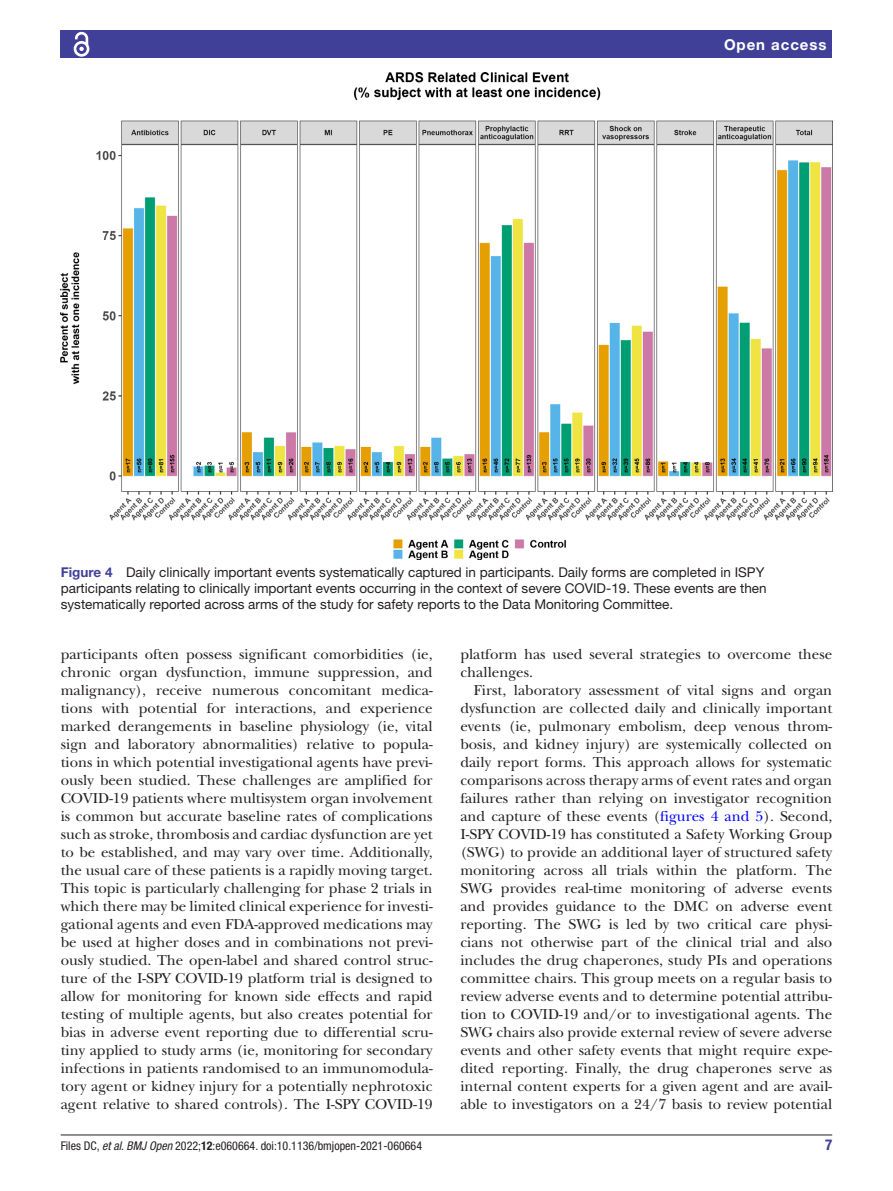
<style>
.page{position:relative;width:893px;height:1191px;background:#fff}
.page>*{position:absolute;margin:0;border:0;box-sizing:border-box;transform-origin:0 0}
.t1{font:15px/18px "New Baskerville";color:#231f20;text-align:justify}
.t2{font:700 15px "Helvetica Neue LT Std";letter-spacing:.065em;color:#fff}
.t3{font:700 condensed 15px "Helvetica Neue LT Std";color:#414099}
.t4{font:13.5px/16.2px "Helvetica Neue LT Std";color:#231f20}
.t5{font:condensed 12px "Helvetica Neue LT Std";color:#231f20}
.s1{font-weight:700;color:#414099}
.s2{color:#00f}
.s3{font-style:italic}
.s4{font-weight:700}
</style>
<div class="page">
<hr style="left:61px;top:1134px;width:771px;height:1px;background:#231f20">
<div style="left:61px;top:31px;width:771px;height:27px;background:#414099"></div>
<svg style="left:73px;top:31px;width:17px;height:26px"></svg>
<img style="left:61px;top:73px;width:771px;height:486px">
<p class="t2" style="left:724px;top:35px;width:104px">Open access</p>
<p class="t4" style="left:61px;top:564px;width:707px"><span class="s1">Figure 4</span> Daily clinically important events systematically captured in participants. Daily forms are completed in ISPY participants relating to clinically important events occurring in the context of severe COVID-19. These events are then systematically reported across arms of the study for safety reports to the Data Monitoring Committee.</p>
<p class="t1" style="left:61px;top:645px;width:373px">participants often possess significant comorbidities (ie, chronic organ dysfunction, immune suppression, and malignancy), receive numerous concomitant medica&shy;tions with potential for interactions, and experience marked derangements in baseline physiology (ie, vital sign and laboratory abnormalities) relative to popula&shy;tions in which potential investigational agents have previ&shy;ously been studied. These challenges are amplified for COVID-19 patients where multisystem organ involvement is common but accurate baseline rates of complications such as stroke, thrombosis and cardiac dysfunction are yet to be established, and may vary over time. Additionally, the usual care of these patients is a rapidly moving target.<br>This topic is particularly challenging for phase 2 trials in which there may be limited clinical experience for investi&shy;gational agents and even FDA-approved medications may be used at higher doses and in combinations not previ&shy;ously studied. The open-label and shared control struc&shy;ture of the I-SPY COVID-19 platform trial is designed to allow for monitoring for known side effects and rapid testing of multiple agents, but also creates potential for bias in adverse event reporting due to differential scru&shy;tiny applied to study arms (ie, monitoring for secondary infections in patients randomised to an immunomodula&shy;tory agent or kidney injury for a potentially nephrotoxic agent relative to shared controls). The I-SPY COVID-19</p>
<p class="t1" style="left:460px;top:645px;width:373px">platform has used several strategies to overcome these challenges.</p>
<p class="t1" style="left:460px;top:681px;width:373px;text-indent:14px">First, laboratory assessment of vital signs and organ dysfunction are collected daily and clinically important events (ie, pulmonary embolism, deep venous throm&shy;bosis, and kidney injury) are systemically collected on daily report forms. This approach allows for systematic comparisons across therapy arms of event rates and organ failures rather than relying on investigator recognition and capture of these events (<span class="s2">figures 4 and 5</span>). Second, I-SPY COVID-19 has constituted a Safety Working Group (SWG) to provide an additional layer of structured safety monitoring across all trials within the platform. The SWG provides real-time monitoring of adverse events and provides guidance to the DMC on adverse event reporting. The SWG is led by two critical care physi&shy;cians not otherwise part of the clinical trial and also includes the drug chaperones, study PIs and operations committee chairs. This group meets on a regular basis to review adverse events and to determine potential attribu&shy;tion to COVID-19 and/or to investigational agents. The SWG chairs also provide external review of severe adverse events and other safety events that might require expe&shy;dited reporting. Finally, the drug chaperones serve as internal content experts for a given agent and are avail&shy;able to investigators on a 24/7 basis to review potential</p>
<p class="t5" style="left:61px;top:1138px;width:363px">Files DC, <span class="s3">et al</span>. <span class="s3">BMJ Open</span> 2022;<span class="s4">12</span>:e060664. doi:10.1136/bmjopen-2021-060664</p>
<p class="t3" style="left:825px;top:1135px;width:9px">7</p>
</div>
